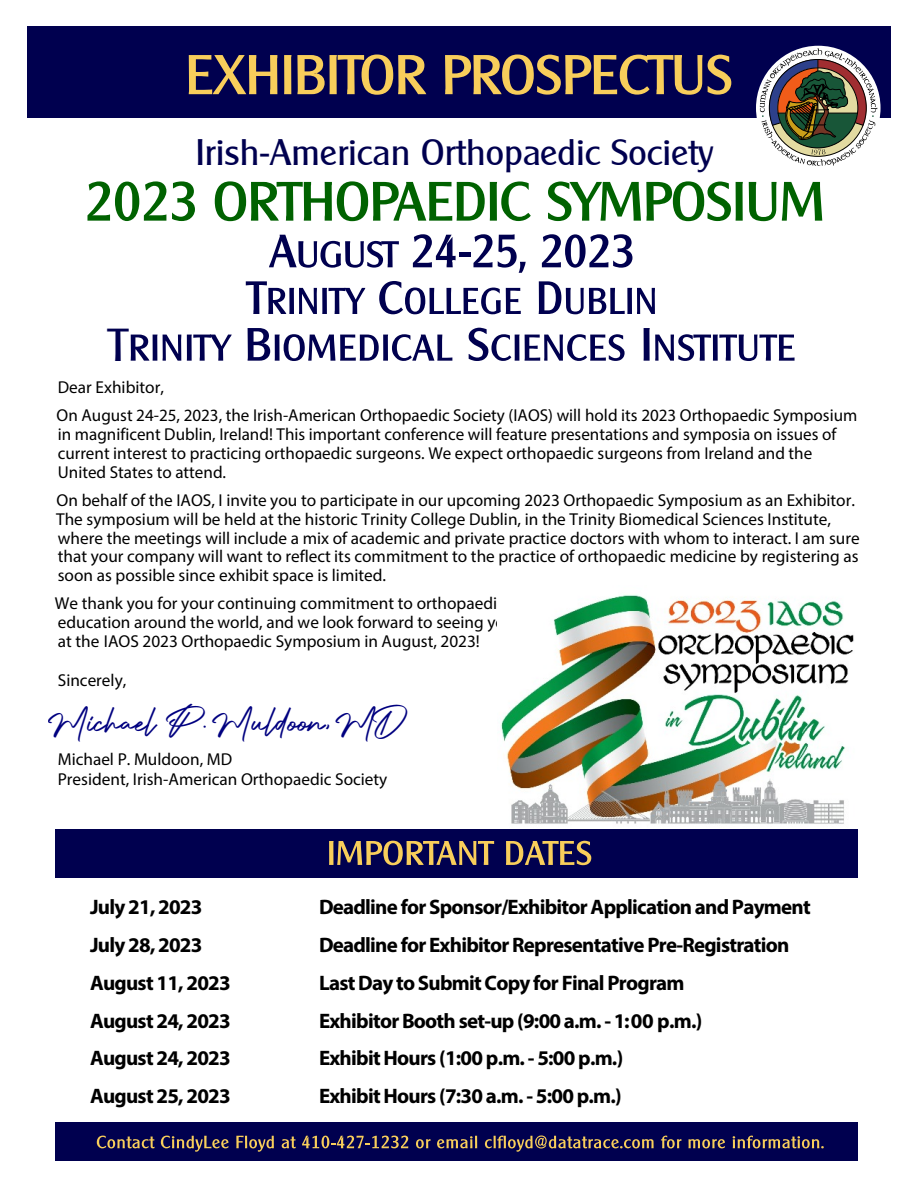
<style>
.page{position:relative;width:918px;height:1188px;background:#fff}
.page>*{position:absolute;margin:0;border:0;box-sizing:border-box;transform-origin:0 0}
.t1{font:45px "Clarity Gothic SF";color:#00004f}
.t2{font:43.95px "Authentic Signature";color:#000080}
.t3{font:36px "Clarity Gothic SF";color:#00004f}
.t4{font:700 21px "Myriad Pro";letter-spacing:-.035em;color:#000}
.t5{font:17.25px/18.9px "Myriad Pro";color:#000}
</style>
<div class="page">
<div style="left:27px;top:27px;width:864px;height:91px;background:#00004f"></div>
<div style="left:55px;top:1122px;width:803px;height:39px;background:#00004f"></div>
<svg style="left:189px;top:55px;width:88px;height:39px"></svg>
<svg style="left:284px;top:55px;width:142px;height:40px"></svg>
<svg style="left:445px;top:55px;width:286px;height:40px"></svg>
<svg style="left:87px;top:181px;width:79px;height:40px"></svg>
<svg style="left:172px;top:181px;width:23px;height:40px"></svg>
<svg style="left:215px;top:181px;width:316px;height:40px"></svg>
<svg style="left:548px;top:181px;width:195px;height:40px"></svg>
<svg style="left:749px;top:182px;width:73px;height:39px"></svg>
<svg style="left:269px;top:235px;width:130px;height:33px"></svg>
<svg style="left:413px;top:234px;width:43px;height:33px"></svg>
<hr style="left:459px;top:253px;width:12px;height:4px;background:#00004f">
<svg style="left:473px;top:234px;width:53px;height:39px"></svg>
<svg style="left:542px;top:234px;width:90px;height:34px"></svg>
<svg style="left:246px;top:281px;width:119px;height:33px"></svg>
<svg style="left:379px;top:281px;width:142px;height:33px"></svg>
<svg style="left:539px;top:281px;width:116px;height:33px"></svg>
<svg style="left:131px;top:335px;width:50px;height:26px"></svg>
<svg style="left:187px;top:335px;width:45px;height:26px"></svg>
<svg style="left:248px;top:328px;width:204px;height:33px"></svg>
<svg style="left:469px;top:328px;width:156px;height:33px"></svg>
<svg style="left:644px;top:328px;width:151px;height:33px"></svg>
<svg style="left:97px;top:1136px;width:58px;height:12px"></svg>
<svg style="left:161px;top:1136px;width:68px;height:16px"></svg>
<svg style="left:236px;top:1136px;width:38px;height:16px"></svg>
<svg style="left:282px;top:1137px;width:14px;height:11px"></svg>
<svg style="left:302px;top:1136px;width:106px;height:12px"></svg>
<svg style="left:416px;top:1139px;width:14px;height:9px"></svg>
<svg style="left:437px;top:1136px;width:40px;height:12px"></svg>
<svg style="left:485px;top:1135px;width:169px;height:17px"></svg>
<svg style="left:661px;top:1136px;width:20px;height:12px"></svg>
<svg style="left:689px;top:1139px;width:36px;height:9px"></svg>
<svg style="left:733px;top:1136px;width:91px;height:12px"></svg>
<div style="left:756px;top:46px;width:125px;height:124px;background:#fff;border-radius:50%"></div>
<svg style="left:760px;top:48px;width:117px;height:118px"></svg>
<img style="left:500px;top:594px;width:354px;height:230px">
<div style="left:56px;top:829px;width:802px;height:48px;background:#00004f"></div>
<svg style="left:329px;top:841px;width:165px;height:24px"></svg>
<svg style="left:506px;top:841px;width:85px;height:24px"></svg>
<h3 class="t3" style="left:196px;top:132px;width:519px">Irish-American Orthopaedic Society</h3>
<h1 class="t1" style="left:109px;top:319px;width:20px">T</h1>
<p class="t5" style="left:57px;top:375px;width:802px;line-height:27.9px">Dear Exhibitor,<br>On August 24-25, 2023, the Irish-American Orthopaedic Society (IAOS) will hold its 2023 Orthopaedic Symposium</p>
<p class="t5" style="left:58px;top:426px;width:780px">in magnificent Dublin, Ireland! This important conference will feature presentations and symposia on issues of current interest to practicing orthopaedic surgeons. We expect orthopaedic surgeons from Ireland and the<br>United States to attend.</p>
<p class="t5" style="left:56px;top:492px;width:805px">On behalf of the IAOS, I invite you to participate in our upcoming 2023 Orthopaedic Symposium as an Exhibitor.<br>The symposium will be held at the historic Trinity College Dublin, in the Trinity Biomedical Sciences Institute, where the meetings will include a mix of academic and private practice doctors with whom to interact. I am sure that your company will want to reflect its commitment to the practice of orthopaedic medicine by registering as soon as possible since exhibit space is limited.</p>
<p class="t5" style="left:55px;top:595px;width:461px">We thank you for your continuing commitment to orthopaedic education around the world, and we look forward to seeing you at the IAOS 2023 Orthopaedic Symposium in August, 2023!</p>
<p class="t5" style="left:58px;top:672px;width:70px">Sincerely,</p>
<h2 class="t2" style="left:54px;top:702px;width:352px">Michael P. Muldoon, MD</h2>
<p class="t5" style="left:58px;top:751px;width:331px;line-height:19.8px">Michael P. Muldoon, MD<br>President, Irish-American Orthopaedic Society</p>
<p class="t4" style="left:90px;top:898px;width:114px">July 21, 2023</p>
<p class="t4" style="left:319px;top:898px;width:493px">Deadline for Sponsor/Exhibitor Application and Payment</p>
<p class="t4" style="left:90px;top:936px;width:114px">July 28, 2023</p>
<p class="t4" style="left:319px;top:936px;width:472px">Deadline for Exhibitor Representative Pre-Registration</p>
<p class="t4" style="left:90px;top:974px;width:142px">August 11, 2023</p>
<p class="t4" style="left:319px;top:974px;width:367px">Last Day to Submit Copy for Final Program</p>
<p class="t4" style="left:90px;top:1012px;width:142px">August 24, 2023</p>
<p class="t4" style="left:319px;top:1012px;width:385px">Exhibitor Booth set-up (9:00 a.m. - 1:00 p.m.)</p>
<p class="t4" style="left:90px;top:1050px;width:142px">August 24, 2023</p>
<p class="t4" style="left:319px;top:1050px;width:306px">Exhibit Hours (1:00 p.m. - 5:00 p.m.)</p>
<p class="t4" style="left:90px;top:1087px;width:142px">August 25, 2023</p>
<p class="t4" style="left:319px;top:1087px;width:304px">Exhibit Hours (7:30 a.m. - 5:00 p.m.)</p>
</div>
